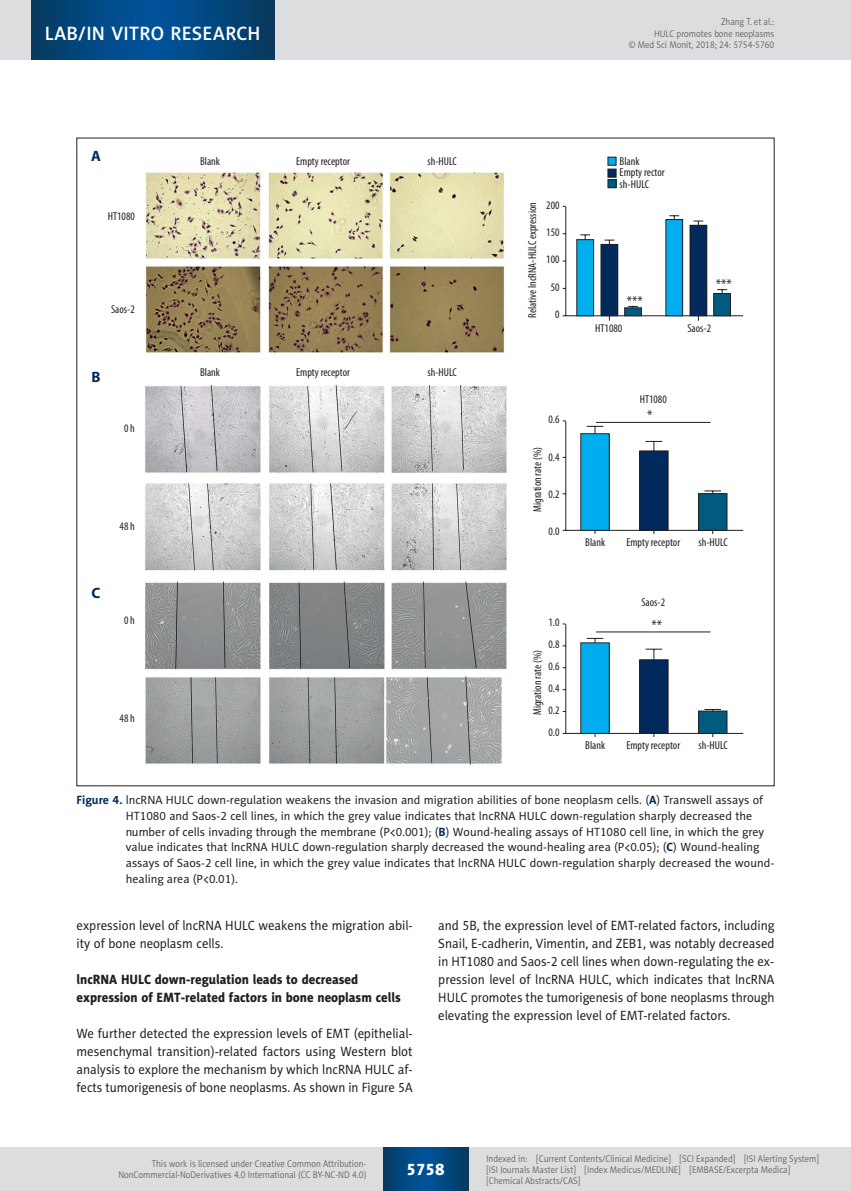
<style>
.page{position:relative;width:851px;height:1191px;background:#fff}
.page>*{position:absolute;margin:0;border:0;box-sizing:border-box;transform-origin:0 0}
.t1{font:19.5px "Naomi Sans EFN Medium";letter-spacing:.015em;color:#fff}
.t2{font:16.5px "Naomi Sans EFN Heavy";color:#fff}
.t3{font:700 15px "Myriad Pro";color:#00295c}
.t4{font:condensed 14.4px "Myriad Pro";color:#231f20}
.MSM_Body{font:13.5px/18px "Naomi Sans EFN";color:#231f20;text-align:justify;scale:.95 1}
.MSM_Headline_2{font:13.5px/18px "Naomi Sans EFN Heavy";color:#231f20;scale:.95 1}
.MSM_Rycina_tytul{font:12px/15.8px "Naomi Sans EFN";color:#231f20}
.t5{font:condensed 11.55px/21.9px "Myriad Pro";color:#231f20}
.t6{font:9.75px/11.2px "Naomi Sans EFN Light";color:#57585a;text-align:right;scale:.9 1}
.s1{font-weight:700;color:#00295c}
</style>
<div class="page">
<img style="left:145px;top:172px;width:360px;height:181px">
<img style="left:145px;top:385px;width:362px;height:380px">
<hr style="left:565px;top:207px;width:1px;height:109px;background:#231f20">
<hr style="left:562px;top:315px;width:181px;height:1px;background:#231f20">
<hr style="left:584px;top:235px;width:1px;height:78px;background:#231f20">
<div style="left:576px;top:239px;width:18px;height:77px;background:#00aeef;border:1px solid #231f20"></div>
<div style="left:607px;top:157px;width:9px;height:9px;background:#00aeef;border:1px solid #231f20"></div>
<div style="left:607px;top:169px;width:9px;height:9px;background:#00295c;border:1px solid #231f20"></div>
<svg style="left:600px;top:179px;width:38px;height:142px"></svg>
<div style="left:624px;top:307px;width:17px;height:9px;background:#005b7f;border:1px solid #231f20"></div>
<svg style="left:665px;top:215px;width:62px;height:106px"></svg>
<div style="left:713px;top:293px;width:17px;height:23px;background:#005b7f;border:1px solid #231f20"></div>
<hr style="left:565px;top:421px;width:1px;height:109px;background:#231f20">
<hr style="left:562px;top:530px;width:181px;height:1px;background:#231f20">
<hr style="left:594px;top:426px;width:1px;height:108px;background:#231f20">
<svg style="left:586px;top:426px;width:17px;height:1px"></svg>
<svg style="left:580px;top:433px;width:141px;height:101px"></svg>
<div style="left:698px;top:493px;width:29px;height:38px;background:#005b7f;border:1px solid #231f20"></div>
<hr style="left:596px;top:422px;width:114px;height:1px;background:#231f20">
<hr style="left:565px;top:624px;width:1px;height:109px;background:#231f20">
<hr style="left:562px;top:733px;width:181px;height:1px;background:#231f20">
<svg style="left:580px;top:638px;width:141px;height:100px"></svg>
<div style="left:698px;top:710px;width:29px;height:24px;background:#005b7f;border:1px solid #231f20"></div>
<hr style="left:596px;top:631px;width:114px;height:1px;background:#231f20">
<div style="left:0;top:1148px;width:850px;height:43px;background:#dcdddf"></div>
<svg style="left:383px;top:1147px;width:85px;height:43px;background:#02477e"></svg>
<div style="left:0;top:0;width:850px;height:60px;background:#dcdddf"></div>
<hr style="left:850px;top:0;width:1px;height:60px;background:#dcdddf">
<svg style="left:32px;top:0;width:242px;height:60px;background:#02477f"></svg>
<h1 class="t1" style="left:45px;top:22px;width:217px">LAB/IN VITRO RESEARCH</h1>
<p class="t3" style="left:91px;top:147px;width:11px">A</p>
<p class="t5" style="left:108px;top:205px;width:29px">HT1080</p>
<p class="t5" style="left:111px;top:298px;width:25px">Saos-2</p>
<p class="t3" style="left:91px;top:367px;width:11px">B</p>
<p class="t5" style="left:124px;top:417px;width:12px">0 h</p>
<p class="t5" style="left:120px;top:515px;width:17px">48 h</p>
<p class="t3" style="left:91px;top:583px;width:10px">C</p>
<p class="t5" style="left:124px;top:610px;width:12px">0 h</p>
<p class="t5" style="left:120px;top:707px;width:17px">48 h</p>
<p class="t5" style="left:200px;top:150px;width:21px">Blank</p>
<p class="t5" style="left:296px;top:150px;width:55px">Empty receptor</p>
<p class="t5" style="left:427px;top:150px;width:31px">sh-HULC</p>
<p class="t5" style="left:200px;top:361px;width:21px">Blank</p>
<p class="t5" style="left:296px;top:361px;width:55px">Empty receptor</p>
<p class="t5" style="left:427px;top:361px;width:31px">sh-HULC</p>
<p class="t6" style="left:628px;top:16px;width:163px">Zhang T. et al.:<br>HULC promotes bone neoplasms<br>© Med Sci Monit, 2018; 24: 5754-5760</p>
<p class="t5" style="left:521px;top:318px;width:117px;rotate:-90deg">Relative lncRNA-HULC expression</p>
<p class="t5" style="left:546px;top:194px;width:15px">200</p>
<p class="t5" style="left:546px;top:221px;width:15px">150</p>
<p class="t5" style="left:546px;top:249px;width:15px">100</p>
<p class="t5" style="left:550px;top:276px;width:10px">50</p>
<p class="t5" style="left:555px;top:303px;width:6px">0</p>
<p class="t5" style="left:548px;top:409px;width:13px">0.6</p>
<p class="t5" style="left:548px;top:446px;width:13px">0.4</p>
<p class="t5" style="left:548px;top:483px;width:13px">0.2</p>
<p class="t5" style="left:548px;top:521px;width:13px">0.0</p>
<p class="t5" style="left:526px;top:512px;width:67px;rotate:-90deg">Migration rate (%)</p>
<p class="t5" style="left:548px;top:612px;width:13px;text-align:justify">1.0<br>0.8<br>0.6<br>0.4<br>0.2<br>0.0</p>
<p class="t5" style="left:526px;top:715px;width:67px;rotate:-90deg">Migration rate (%)</p>
<p class="t5" style="left:619px;top:155px;width:47px;line-height:11.6px">Blank<br>Empty rector sh-HULC</p>
<p class="t4" style="left:626px;top:293px;width:18px">***</p>
<p class="t4" style="left:715px;top:276px;width:18px">***</p>
<p class="t5" style="left:595px;top:317px;width:29px">HT1080</p>
<p class="t5" style="left:687px;top:317px;width:25px">Saos-2</p>
<p class="t5" style="left:639px;top:388px;width:29px">HT1080</p>
<p class="t4" style="left:647px;top:408px;width:7px">*</p>
<p class="t5" style="left:585px;top:531px;width:21px">Blank</p>
<p class="t5" style="left:626px;top:531px;width:55px">Empty receptor</p>
<p class="t5" style="left:698px;top:531px;width:31px">sh-HULC</p>
<p class="t5" style="left:641px;top:591px;width:25px">Saos-2</p>
<p class="t4" style="left:651px;top:617px;width:12px">**</p>
<p class="t5" style="left:585px;top:734px;width:21px">Blank</p>
<p class="t5" style="left:626px;top:734px;width:55px">Empty receptor</p>
<p class="t5" style="left:698px;top:734px;width:31px">sh-HULC</p>
<p class="MSM_Rycina_tytul" style="left:126px;top:792px;width:650px;text-indent:-49px"><span class="s1">Figure 4.</span> lncRNA HULC down-regulation weakens the invasion and migration abilities of bone neoplasm cells. (<span class="s1">A</span>) Transwell assays of HT1080 and Saos-2 cell lines, in which the grey value indicates that lncRNA HULC down-regulation sharply decreased the number of cells invading through the membrane (P&lt;0.001); (<span class="s1">B</span>) Wound-healing assays of HT1080 cell line, in which the grey value indicates that lncRNA HULC down-regulation sharply decreased the wound-healing area (P&lt;0.05); (<span class="s1">C</span>) Wound-healing assays of Saos-2 cell line, in which the grey value indicates that lncRNA HULC down-regulation sharply decreased the wound&shy;healing area (P&lt;0.01).</p>
<p class="MSM_Body" style="left:77px;top:916px;width:355px">expression level of lncRNA HULC weakens the migration abil&shy;ity of bone neoplasm cells.</p>
<p class="MSM_Headline_2" style="left:77px;top:970px;width:343px">lncRNA HULC down-regulation leads to decreased expression of EMT-related factors in bone neoplasm cells</p>
<p class="MSM_Body" style="left:77px;top:1024px;width:355px">We further detected the expression levels of EMT (epithelial&shy;mesenchymal transition)-related factors using Western blot analysis to explore the mechanism by which lncRNA HULC af&shy;fects tumorigenesis of bone neoplasms. As shown in Figure 5A</p>
<p class="MSM_Body" style="left:438px;top:916px;width:355px">and 5B, the expression level of EMT-related factors, including Snail, E-cadherin, Vimentin, and ZEB1, was notably decreased in HT1080 and Saos-2 cell lines when down-regulating the ex&shy;pression level of lncRNA HULC, which indicates that lncRNA HULC promotes the tumorigenesis of bone neoplasms through elevating the expression level of EMT-related factors.</p>
<p class="t6" style="left:118px;top:1158px;width:277px">This work is licensed under Creative Common Attribution-<br>NonCommercial-NoDerivatives 4.0 International (CC BY-NC-ND 4.0)</p>
<p class="t2" style="left:406px;top:1159px;width:40px">5758</p>
<p class="t6" style="left:486px;top:1152px;width:371px;text-align:left">Indexed in: [Current Contents/Clinical Medicine] [SCI Expanded] [ISI Alerting System] [ISI Journals Master List] [Index Medicus/MEDLINE] [EMBASE/Excerpta Medica] [Chemical Abstracts/CAS]</p>
</div>
